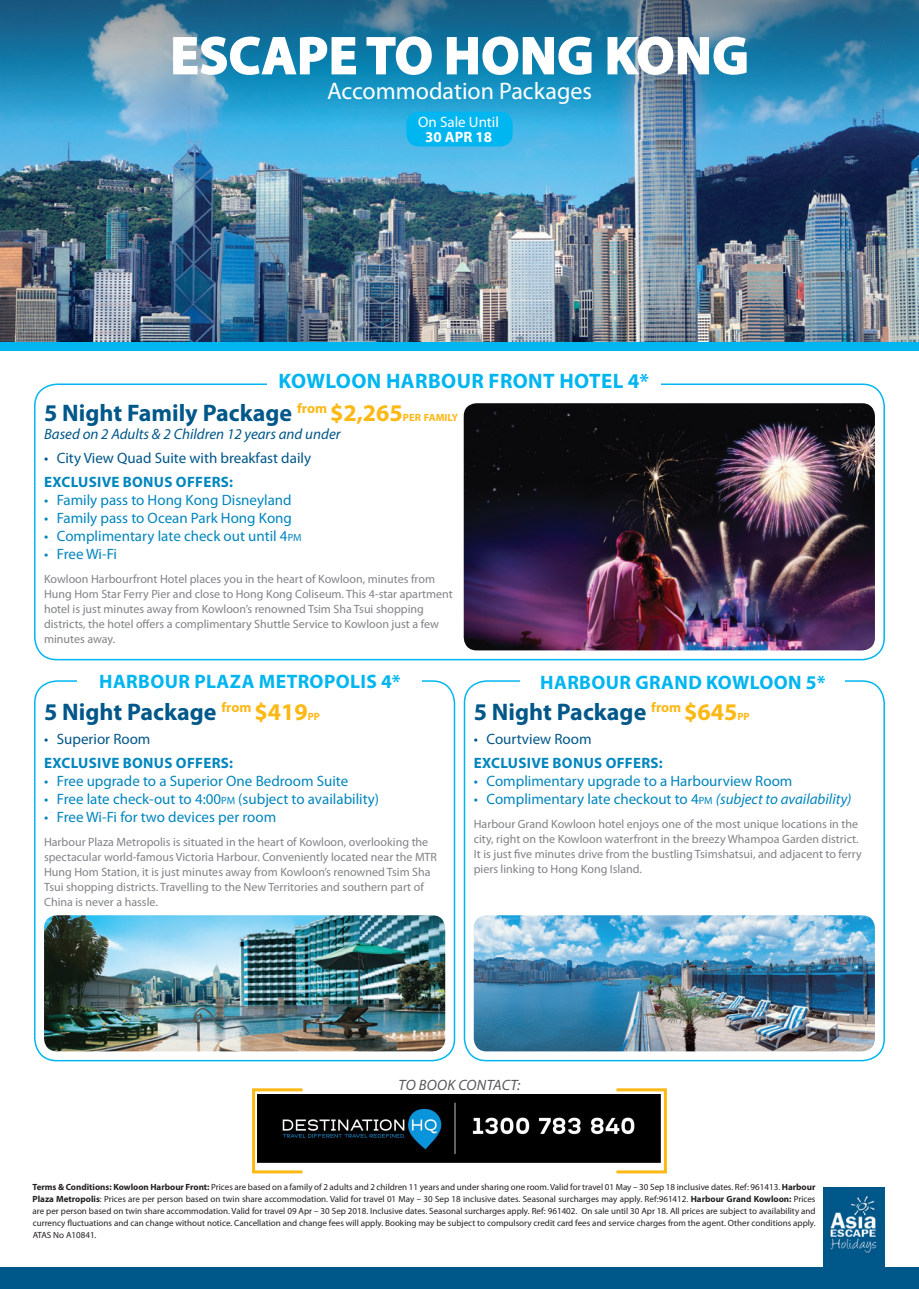
<style>
.page{position:relative;width:919px;height:1289px;background:#fff}
.page>*{position:absolute;margin:0;border:0;box-sizing:border-box;transform-origin:0 0}
.t1{font:700 52.5px "Myriad Pro";color:#fff}
.t2{font:700 24px "Myriad Pro";color:#005789}
.t3{font:24px "Myriad Pro";color:#fff}
.t4{font:700 21px "Myriad Pro";letter-spacing:.02em;color:#00b6f0}
.t5{font:700 19.5px "Myriad Pro";letter-spacing:.02em;color:#00b6f0}
.t6{font:15px "Myriad Pro";color:#0086be}
.t7{font:15px "Myriad Pro";color:#005789}
.t8{font:700 15px "Myriad Pro";letter-spacing:.02em;color:#0086be}
.t9{font:italic 15px "Myriad Pro";color:#005789}
.t10{font:italic 15px "Myriad Pro";letter-spacing:.02em;color:#57585a}
.t11{font:15px "Myriad Pro";color:#fff}
.t12{font:700 15px "Myriad Pro";color:#fff}
.t13{font:12px/15px "Myriad Pro";color:#808285}
.t14{font:700 10.5px "Myriad Pro";color:#fcb814}
.t15{font:9px/12px "Myriad Pro";color:#231f20;text-align:justify}
.s1{color:#fcb814}
.s2{font-size:10.5px}
.s3{font-style:italic}
.s4{font-weight:700}
</style>
<div class="page">
<div style="left:34px;top:383px;width:850px;height:277px;border:2px solid #00b6f0;border-radius:22px"></div>
<img style="left:0;top:125px;width:918px;height:217px">
<svg style="left:0;top:0;width:918px;height:125px;background:#3688b0"></svg>
<div style="left:267px;top:351px;width:393px;height:46px;background:#fff"></div>
<img style="left:463px;top:403px;width:411px;height:247px">
<div style="left:0;top:342px;width:918px;height:9px;background:#00b6f0"></div>
<svg style="left:172px;top:36px;width:185px;height:40px"></svg>
<svg style="left:365px;top:35px;width:67px;height:41px;background:#3f97ba"></svg>
<svg style="left:446px;top:35px;width:146px;height:41px;background:#479abd"></svg>
<img style="left:606px;top:35px;width:141px;height:41px">
<div style="left:406px;top:112px;width:106px;height:34px;background:#00b6f0;border-radius:13px"></div>
<div style="left:34px;top:680px;width:421px;height:381px;border:2px solid #00b6f0;border-radius:22px"></div>
<div style="left:463px;top:680px;width:421px;height:381px;border:2px solid #00b6f0;border-radius:22px"></div>
<div style="left:78px;top:668px;width:344px;height:28px;background:#fff"></div>
<div style="left:520px;top:669px;width:325px;height:28px;background:#fff"></div>
<div style="left:823px;top:1186px;width:61px;height:90px;background:#005789"></div>
<img style="left:830px;top:1196px;width:47px;height:57px">
<div style="left:0;top:1267px;width:918px;height:21px;background:#005789"></div>
<img style="left:44px;top:915px;width:401px;height:136px">
<img style="left:473px;top:915px;width:401px;height:136px">
<svg style="left:252px;top:1088px;width:415px;height:86px"></svg>
<img style="left:257px;top:1094px;width:403px;height:68px">
<h1 class="t1" style="left:170px;top:21px;width:579px">escape TO hong kong</h1>
<h2 class="t3" style="left:327px;top:76px;width:266px">Accommodation Packages</h2>
<p class="t11" style="left:418px;top:113px;width:82px">On Sale Until</p>
<p class="t12" style="left:425px;top:127px;width:68px">30 APR 18</p>
<h3 class="t4" style="left:278px;top:367px;width:62px">kowloon</h3>
<h3 class="t4" style="left:386px;top:367px;width:44px">harbour</h3>
<h3 class="t4" style="left:488px;top:367px;width:14px">fron</h3>
<h3 class="t4" style="left:543px;top:367px;width:107px">t hotel 4*</h3>
<h2 class="t2" style="left:44px;top:397px;width:360px">5 Night Family Package <sup>from</sup> <span class="s1">$2,265</span></h2>
<p class="t14" style="left:403px;top:411px;width:57px">PER FAMILY</p>
<p class="t9" style="left:44px;top:425px;width:298px">Based on 2 Adults &amp; 2 Children 12 years and under</p>
<p class="t7" style="left:44px;top:449px;width:268px">• City View Quad Suite with breakfast daily</p>
<p class="t8" style="left:44px;top:472px;width:190px">EXCLUSIVE BONUS OFFERS:</p>
<p class="t6" style="left:44px;top:491px;width:249px">• Family pass to Hong Kong Disneyland</p>
<p class="t6" style="left:44px;top:509px;width:249px">• Family pass to Ocean Park Hong Kong</p>
<p class="t6" style="left:44px;top:527px;width:259px">• Complimentary late check out until 4<span class="s2">PM</span></p>
<p class="t6" style="left:44px;top:545px;width:75px">• Free Wi-Fi</p>
<p class="t13" style="left:44px;top:571px;width:410px">Kowloon Harbourfront Hotel places you in the heart of Kowloon, minutes from Hung Hom Star Ferry Pier and close to Hong Kong Coliseum. This 4-star apartment hotel is just minutes away from Kowloon’s renowned Tsim Sha Tsui shopping districts, the hotel offers a complimentary Shuttle Service to Kowloon just a few minutes away.</p>
<h3 class="t5" style="left:99px;top:669px;width:41px">harbour</h3>
<h3 class="t5" style="left:194px;top:669px;width:116px">plaza metropolis</h3>
<h3 class="t5" style="left:381px;top:669px;width:21px">4*</h3>
<h3 class="t5" style="left:540px;top:670px;width:41px">harbour</h3>
<h3 class="t5" style="left:635px;top:670px;width:128px">grand kowloon</h3>
<h3 class="t5" style="left:805px;top:670px;width:21px">5*</h3>
<h2 class="t2" style="left:44px;top:696px;width:265px">5 Night Package <sup>from</sup> <span class="s1">$419</span></h2>
<p class="t14" style="left:308px;top:709px;width:14px">PP</p>
<p class="t7" style="left:44px;top:730px;width:108px">• Superior Room</p>
<p class="t8" style="left:44px;top:753px;width:190px">EXCLUSIVE BONUS OFFERS:</p>
<p class="t6" style="left:44px;top:772px;width:306px">• Free upgrade to a Superior One Bedroom Suite</p>
<p class="t6" style="left:44px;top:790px;width:336px">• Free late check-out to 4:00<span class="s2">PM</span> (subject to availability)</p>
<p class="t6" style="left:44px;top:808px;width:234px">• Free Wi-Fi for two devices per room</p>
<p class="t13" style="left:44px;top:834px;width:394px">Harbour Plaza Metropolis is situated in the heart of Kowloon, overlooking the spectacular world-famous Victoria Harbour. Conveniently located near the MTR Hung Hom Station, it is just minutes away from Kowloon’s renowned Tsim Sha Tsui shopping districts. Travelling to the New Territories and southern part of China is never a hassle.</p>
<h2 class="t2" style="left:473px;top:696px;width:265px">5 Night Package <sup>from</sup> <span class="s1">$645</span></h2>
<p class="t14" style="left:737px;top:709px;width:14px">PP</p>
<p class="t7" style="left:473px;top:730px;width:119px">• Courtview Room</p>
<p class="t8" style="left:474px;top:753px;width:190px">EXCLUSIVE BONUS OFFERS:</p>
<p class="t6" style="left:473px;top:772px;width:320px">• Complimentary upgrade to a Harbourview Room</p>
<p class="t6" style="left:473px;top:790px;width:379px">• Complimentary late checkout to 4<span class="s2">PM</span> <span class="s3">(subject to availability)</span></p>
<p class="t13" style="left:473px;top:816px;width:389px">Harbour Grand Kowloon hotel enjoys one of the most unique locations in the city, right on the Kowloon waterfront in the breezy Whampoa Garden district.<br>It is just five minutes drive from the bustling Tsimshatsui, and adjacent to ferry piers linking to Hong Kong Island.</p>
<p class="t10" style="left:398px;top:1075px;width:97px">To book contact</p>
<p class="t10" style="left:517px;top:1075px;width:5px">:</p>
<p class="t15" style="left:33px;top:1181px;width:784px"><span class="s4">Terms &amp; Conditions: Kowloon Harbour Front:</span> Prices are based on a family of 2 adults and 2 children 11 years and under sharing one room. Valid for travel 01 May – 30 Sep 18 inclusive dates. Ref: 961413. <span class="s4">Harbour Plaza Metropolis</span>: Prices are per person based on twin share accommodation. Valid for travel 01 May – 30 Sep 18 inclusive dates. Seasonal surcharges may apply. Ref:961412. <span class="s4">Harbour Grand Kowloon:</span> Prices are per person based on twin share accommodation. Valid for travel 09 Apr – 30 Sep 2018. Inclusive dates. Seasonal surcharges apply. Ref: 961402. On sale until 30 Apr 18. All prices are subject to availability and currency fluctuations and can change without notice. Cancellation and change fees will apply. Booking may be subject to compulsory credit card fees and service charges from the agent. Other conditions apply.<br>ATAS No A10841.</p>
</div>
